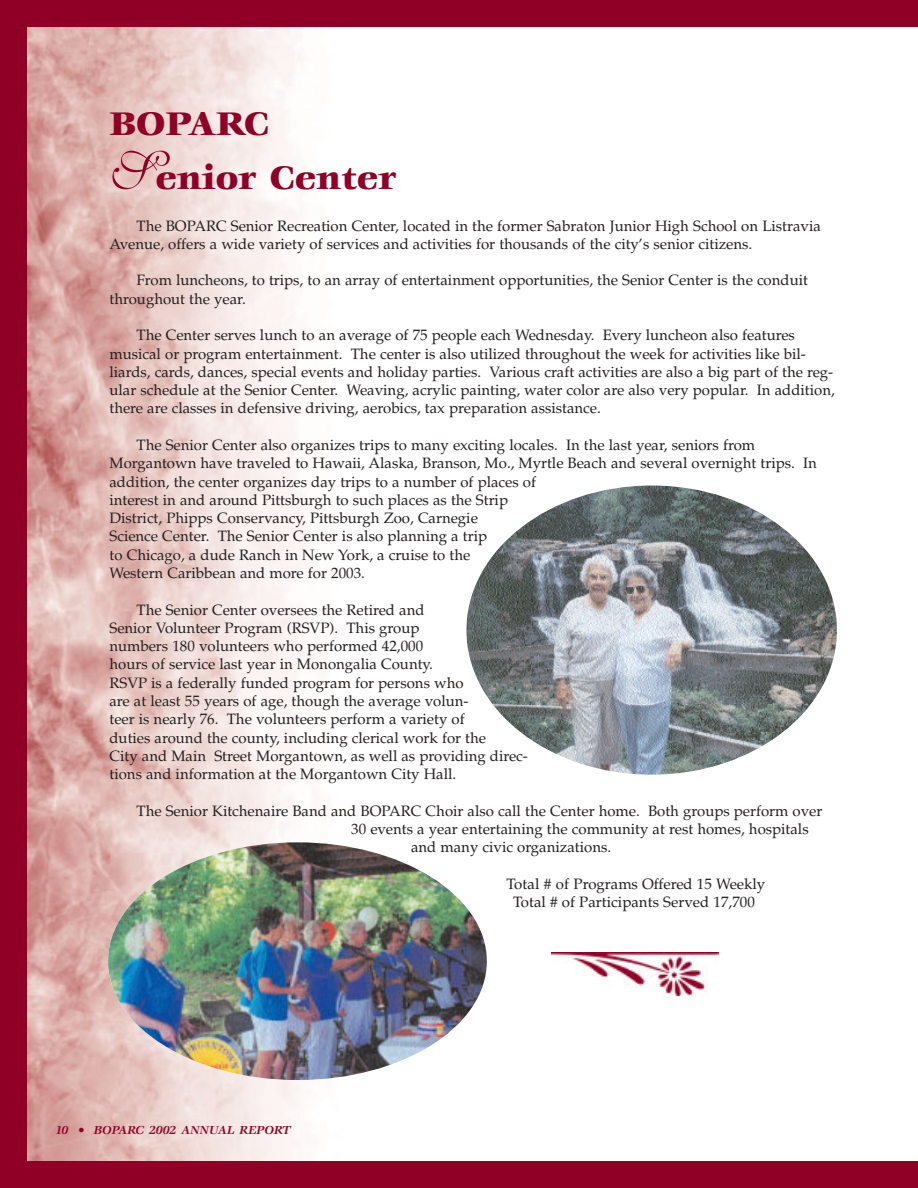
<style>
.page{position:relative;width:918px;height:1188px;background:#900026}
.page>*{position:absolute;margin:0;border:0;box-sizing:border-box;transform-origin:0 0}
.t1{font:900 36px/54px "Veljovic";color:#900026}
.t2{font:15px/18.3px "Palatino";color:#231f1f}
.t3{font:italic 700 12.75px "Veljovic";color:#900026}
.s1{font-family:"English 111 Presto BT";font-weight:400;font-size:54px}
</style>
<div class="page">
<div style="left:27px;top:27px;width:891px;height:1134px;background:#fff"></div>
<img style="left:27px;top:27px;width:470px;height:1134px">
<img style="left:466px;top:486px;width:371px;height:289px;border-radius:50%">
<img style="left:108px;top:842px;width:379px;height:238px;border-radius:50%">
<img style="left:552px;top:952px;width:166px;height:43px">
<h1 class="t1" style="left:110px;top:99px;width:288px">BOPARC<br><span class="s1">S</span>enior Center</h1>
<p class="t2" style="left:110px;top:218px;width:713px;text-indent:27px">The BOPARC Senior Recreation Center, located in the former Sabraton Junior High School on Listravia<br>Avenue, offers a wide variety of services and activities for thousands of the city’s senior citizens.</p>
<p class="t2" style="left:110px;top:273px;width:700px;text-indent:27px">From luncheons, to trips, to an array of entertainment opportunities, the Senior Center is the conduit throughout the year.</p>
<p class="t2" style="left:110px;top:328px;width:727px;text-indent:27px">The Center serves lunch to an average of 75 people each Wednesday. Every luncheon also features musical or program entertainment. The center is also utilized throughout the week for activities like bil&shy;liards, cards, dances, special events and holiday parties. Various craft activities are also a big part of the reg&shy;ular schedule at the Senior Center. Weaving, acrylic painting, water color are also very popular. In addition, there are classes in defensive driving, aerobics, tax preparation assistance.</p>
<p class="t2" style="left:110px;top:437px;width:709px;text-indent:27px">The Senior Center also organizes trips to many exciting locales. In the last year, seniors from Morgantown have traveled to Hawaii, Alaska, Branson, Mo., Myrtle Beach and several overnight trips. In addition, the center organizes day trips to a number of places of<br>interest in and around Pittsburgh to such places as the Strip<br>District, Phipps Conservancy, Pittsburgh Zoo, Carnegie<br>Science Center. The Senior Center is also planning a trip<br>to Chicago, a dude Ranch in New York, a cruise to the<br>Western Caribbean and more for 2003.</p>
<p class="t2" style="left:110px;top:602px;width:420px;text-indent:27px">The Senior Center oversees the Retired and<br>Senior Volunteer Program (RSVP). This group<br>numbers 180 volunteers who performed 42,000<br>hours of service last year in Monongalia County.<br>RSVP is a federally funded program for persons who<br>are at least 55 years of age, though the average volun-<br>teer is nearly 76. The volunteers perform a variety of<br>duties around the county, including clerical work for the<br>City and Main Street Morgantown, as well as providing direc&shy;tions and information at the Morgantown City Hall.</p>
<p class="t2" style="left:136px;top:803px;width:687px">The Senior Kitchenaire Band and BOPARC Choir also call the Center home. Both groups perform over</p>
<p class="t2" style="left:351px;top:821px;width:459px">30 events a year entertaining the community at rest homes, hospitals</p>
<p class="t2" style="left:411px;top:840px;width:202px">and many civic organizations.</p>
<p class="t2" style="left:506px;top:876px;width:260px;text-align:center">Total # of Programs Offered 15 Weekly<br>Total # of Participants Served 17,700</p>
<p class="t3" style="left:56px;top:1125px;width:237px">10 • BOPARC 2002 ANNUAL REPORT</p>
</div>
